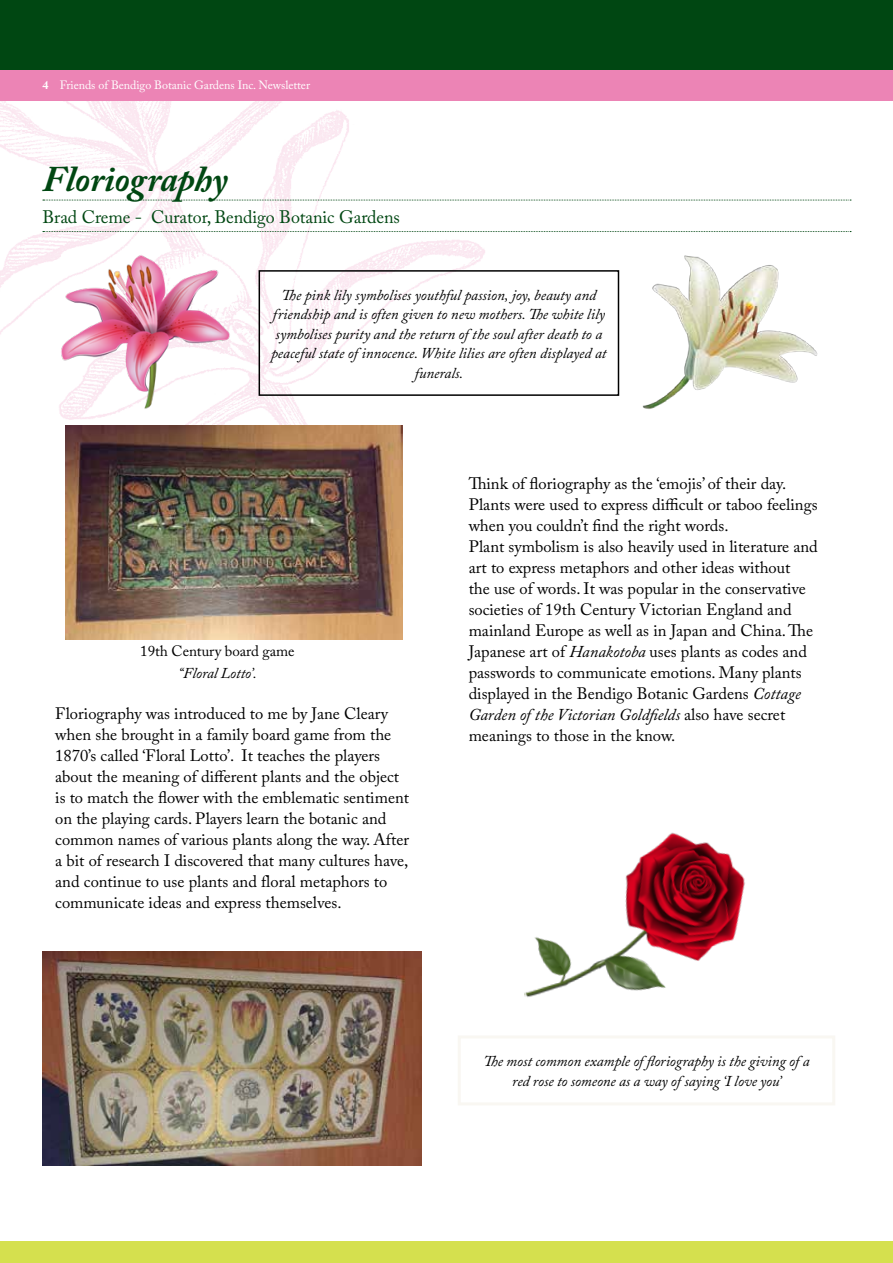
<style>
.page{position:relative;width:893px;height:1263px;background:#fff}
.page>*{position:absolute;margin:0;border:0;box-sizing:border-box;transform-origin:0 0}
.t1{font:italic 700 36px "Adobe Caslon Pro";letter-spacing:-.005em;color:#004712}
.t2{font:18px "Adobe Caslon Pro";letter-spacing:-.005em;color:#004712}
.t3{font:16.5px/21px "Adobe Caslon Pro";color:#000}
.t4{font:italic 15px/19.5px "Adobe Caslon Pro";color:#000;text-align:center}
.t5{font:15px "Adobe Caslon Pro";letter-spacing:-.005em;color:#000}
.t6{font:12px "Adobe Caslon Pro";letter-spacing:-.005em;color:#fff}
.s1{font-weight:700}
.s2{font-style:italic}
</style>
<div class="page">
<img style="left:0;top:101px;width:503px;height:415px">
<div style="left:0;top:0;width:893px;height:72px;background:#004712"></div>
<div style="left:0;top:70px;width:893px;height:31px;background:#ec84b5"></div>
<div style="left:0;top:1241px;width:893px;height:22px;background:#d5e04e"></div>
<div style="left:259px;top:270px;width:360px;height:126px;border:2px solid #000"></div>
<img style="left:65px;top:426px;width:337px;height:214px">
<div style="left:458px;top:1035px;width:377px;height:70px;border:3px solid #f9f7f2"></div>
<img style="left:524px;top:832px;width:221px;height:165px">
<img style="left:642px;top:255px;width:176px;height:154px">
<img style="left:61px;top:254px;width:169px;height:155px">
<svg style="left:43px;top:200px;width:808px;height:1px"></svg>
<svg style="left:43px;top:231px;width:808px;height:1px"></svg>
<img style="left:43px;top:952px;width:379px;height:213px">
<p class="t6" style="left:43px;top:78px;width:269px"><span class="s1">4</span> Friends of Bendigo Botanic Gardens Inc. Newsletter</p>
<h1 class="t1" style="left:43px;top:158px;width:187px">Floriography</h1>
<p class="t2" style="left:43px;top:206px;width:359px">Brad Creme - Curator, Bendigo Botanic Gardens</p>
<p class="t4" style="left:271px;top:285px;width:337px">The pink lily symbolises youthful passion, joy, beauty and friendship and is often given to new mothers. The white lily symbolises purity and the return of the soul after death to a peaceful state of innocence. White lilies are often displayed at funerals.</p>
<p class="t5" style="left:140px;top:642px;width:156px">19th Century board game</p>
<p class="t4" style="left:178px;top:663px;width:80px">“Floral Lotto’.</p>
<p class="t3" style="left:55px;top:702px;width:355px">Floriography was introduced to me by Jane Cleary when she brought in a family board game from the 1870’s called ‘Floral Lotto’. It teaches the players about the meaning of different plants and the object is to match the flower with the emblematic sentiment on the playing cards. Players learn the botanic and common names of various plants along the way. After a bit of research I discovered that many cultures have, and continue to use plants and floral metaphors to communicate ideas and express themselves.</p>
<p class="t3" style="left:469px;top:473px;width:351px">Think of floriography as the ‘emojis’ of their day.<br>Plants were used to express difficult or taboo feelings when you couldn’t find the right words.<br>Plant symbolism is also heavily used in literature and art to express metaphors and other ideas without<br>the use of words. It was popular in the conservative societies of 19th Century Victorian England and mainland Europe as well as in Japan and China. The Japanese art of <span class="s2">Hanakotoba</span> uses plants as codes and passwords to communicate emotions. Many plants displayed in the Bendigo Botanic Gardens <span class="s2">Cottage Garden of the Victorian Goldfields</span> also have secret meanings to those in the know.</p>
<p class="t4" style="left:483px;top:1051px;width:328px">The most common example of floriography is the giving of a red rose to someone as a way of saying ‘I love you’</p>
</div>
